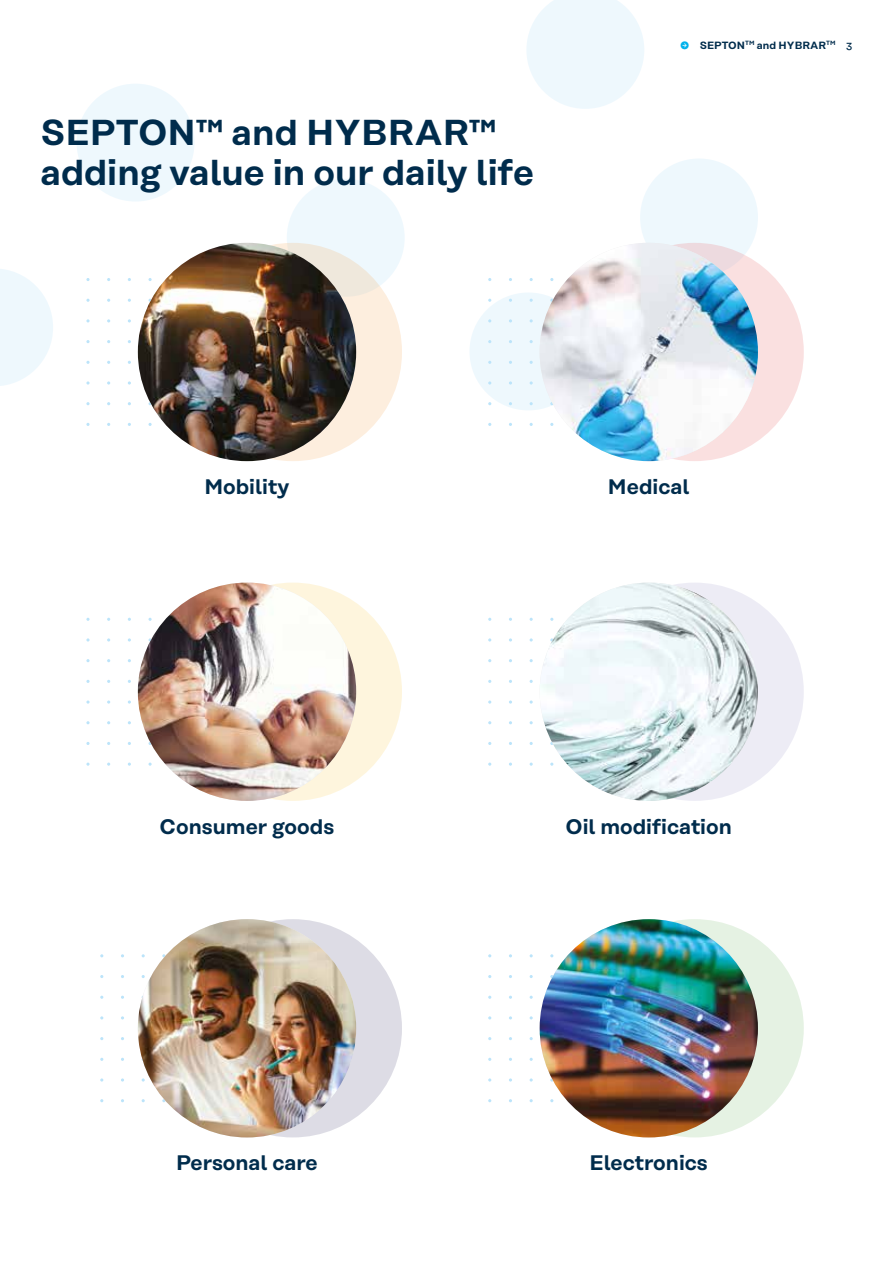
<style>
.page{position:relative;width:893px;height:1263px;background:#fff}
.page>*{position:absolute;margin:0;border:0;box-sizing:border-box;transform-origin:0 0}
.t1{font:600 36px/40.5px "Rational Text";color:#002c4c}
.t2{font:600 21px "Rational Text";color:#002c4c}
.t3{font:600 10.5px "Rational Text";color:#002c4c}
.s1{font-weight:500}
</style>
<div class="page">
<div style="left:640px;top:158px;width:118px;height:118px;background:#eef8fd;border-radius:50%"></div>
<svg style="left:527px;top:0;width:117px;height:109px"></svg>
<div style="left:469px;top:292px;width:118px;height:118px;background:#eef8fd;border-radius:50%"></div>
<div style="left:287px;top:179px;width:118px;height:118px;background:#eef8fd;border-radius:50%"></div>
<div style="left:77px;top:84px;width:118px;height:118px;background:#eef8fd;border-radius:50%"></div>
<svg style="left:0;top:269px;width:53px;height:117px"></svg>
<svg style="left:86px;top:381px;width:4px;height:4px"></svg>
<div style="left:184px;top:243px;width:218px;height:218px;background:linear-gradient(to bottom,#f2e9dc,#ffefde);border-radius:50%"></div>
<img style="left:138px;top:243px;width:218px;height:218px;border-radius:109px">
<div style="left:585px;top:243px;width:219px;height:218px;background:linear-gradient(to bottom,#f5dee0,#fce1e0);border-radius:50%"></div>
<img style="left:540px;top:243px;width:218px;height:218px;border-radius:109px">
<svg style="left:86px;top:762px;width:4px;height:4px"></svg>
<svg style="left:86px;top:700px;width:4px;height:4px"></svg>
<svg style="left:148px;top:762px;width:4px;height:4px"></svg>
<div style="left:184px;top:583px;width:218px;height:218px;background:#fef5dd;border-radius:50%"></div>
<img style="left:138px;top:583px;width:218px;height:218px;border-radius:109px">
<div style="left:585px;top:583px;width:219px;height:218px;background:#edecf5;border-radius:50%"></div>
<img style="left:540px;top:583px;width:218px;height:218px;border-radius:109px">
<div style="left:184px;top:919px;width:218px;height:218px;background:#dddce5;border-radius:50%"></div>
<img style="left:138px;top:919px;width:218px;height:218px;border-radius:109px">
<div style="left:585px;top:919px;width:219px;height:218px;background:#e5f2e3;border-radius:50%"></div>
<img style="left:540px;top:919px;width:218px;height:218px;border-radius:109px">
<h1 class="t1" style="left:40px;top:112px;width:495px">SEPTON™ and HYBRAR™ adding value in our daily life</h1>
<p class="t3" style="left:700px;top:39px;width:154px">SEPTON<sup>TM</sup> and HYBRAR<sup>TM</sup> <span class="s1">3</span></p>
<p class="t2" style="left:204px;top:474px;width:87px">Mobility</p>
<p class="t2" style="left:608px;top:474px;width:83px">Medical</p>
<p class="t2" style="left:160px;top:814px;width:176px">Consumer goods</p>
<p class="t2" style="left:565px;top:814px;width:168px">Oil modification</p>
<p class="t2" style="left:176px;top:1150px;width:143px">Personal care</p>
<p class="t2" style="left:590px;top:1150px;width:120px">Electronics</p>
</div>
